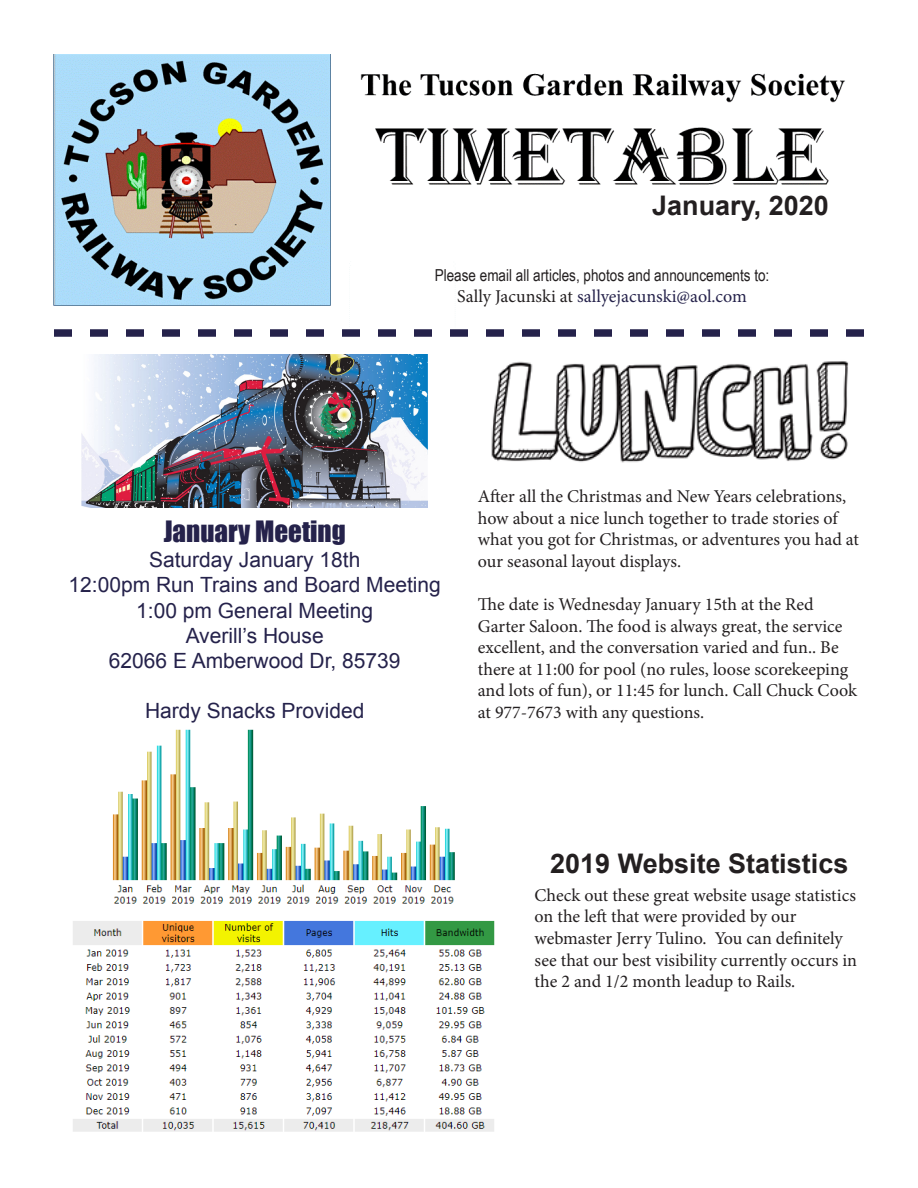
<style>
.page{position:relative;width:918px;height:1188px;background:#fff}
.page>*{position:absolute;margin:0;border:0;box-sizing:border-box;transform-origin:0 0}
.t1{font:700 27px "Arial";color:#231f20}
.t2{font:27px "Impact";color:#25224b}
.t3{font:21px "Arial";color:#25224b}
.t4{font:18px/21.6px "Minion Pro";color:#231f20}
.t5{font:18px "Minion Pro";color:#25224b}
.t6{font:16.5px "Arial Narrow";color:#231f20}
.s1{color:#231f20}
</style>
<div class="page">
<img style="left:53px;top:54px;width:792px;height:252px">
<svg style="left:54px;top:329px;width:810px;height:8px"></svg>
<img style="left:491px;top:361px;width:358px;height:102px">
<img style="left:73px;top:729px;width:421px;height:403px">
<img style="left:82px;top:355px;width:346px;height:153px">
<p class="t1" style="left:652px;top:188px;width:178px">January, 2020</p>
<p class="t6" style="left:435px;top:263px;width:336px">Please email all articles, photos and announcements to:</p>
<p class="t5" style="left:457px;top:284px;width:291px"><span class="s1">Sally Jacunski at</span> sallyejacunski@aol.com</p>
<p class="t2" style="left:164px;top:510px;width:184px">January Meeting</p>
<p class="t3" style="left:149px;top:546px;width:213px">Saturday January 18th</p>
<p class="t3" style="left:69px;top:571px;width:374px">12:00pm Run Trains and Board Meeting</p>
<p class="t3" style="left:136px;top:596px;width:238px">1:00 pm General Meeting</p>
<p class="t3" style="left:186px;top:622px;width:140px">Averill’s House</p>
<p class="t3" style="left:109px;top:647px;width:293px">62066 E Amberwood Dr, 85739</p>
<p class="t3" style="left:145px;top:697px;width:221px">Hardy Snacks Provided</p>
<p class="t4" style="left:478px;top:486px;width:383px">After all the Christmas and New Years celebrations, how about a nice lunch together to trade stories of what you got for Christmas, or adventures you had at our seasonal layout displays.</p>
<p class="t4" style="left:478px;top:594px;width:381px">The date is Wednesday January 15th at the Red Garter Saloon. The food is always great, the service excellent, and the conversation varied and fun.. Be there at 11:00 for pool (no rules, loose scorekeeping and lots of fun), or 11:45 for lunch. Call Chuck Cook at 977-7673 with any questions.</p>
<p class="t1" style="left:550px;top:846px;width:300px">2019 Website Statistics</p>
<p class="t4" style="left:535px;top:884px;width:324px">Check out these great website usage statistics on the left that were provided by our webmaster Jerry Tulino. You can definitely see that our best visibility currently occurs in the 2 and 1/2 month leadup to Rails.</p>
</div>
